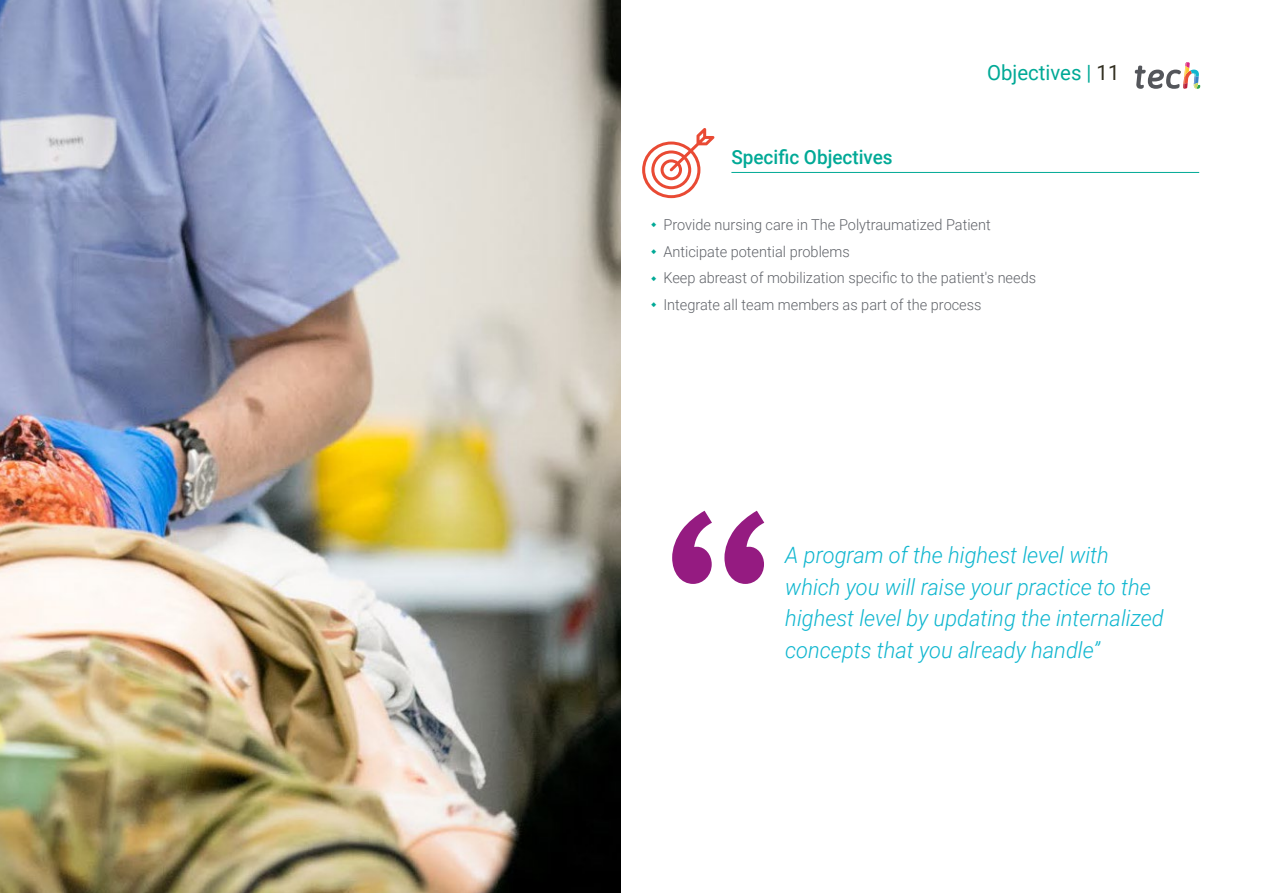
<style>
.page{position:relative;width:1263px;height:893px;background:#fff}
.page>*{position:absolute;margin:0;border:0;box-sizing:border-box;transform-origin:0 0}
.t1{font:italic 300 22.5px/31.5px "Roboto";color:#0fb6cf}
.t2{font:21px "Roboto";color:#00a996}
.t3{font:500 19.5px "Roboto";color:#00a996}
.t4{font:300 15px/26.7px "Roboto";color:#61646a}
.s1{color:#312e20}
</style>
<div class="page">
<hr style="left:731px;top:172px;width:468px;height:1px;background:#00a996">
<svg style="left:642px;top:128px;width:72px;height:70px"></svg>
<img style="left:0;top:0;width:621px;height:893px">
<svg style="left:1135px;top:62px;width:65px;height:27px"></svg>
<svg style="left:672px;top:511px;width:92px;height:73px"></svg>
<h3 class="t3" style="left:731px;top:143px;width:163px">Specific Objectives</h3>
<h2 class="t2" style="left:987px;top:57px;width:134px">Objectives | <span class="s1">11</span></h2>
<p class="t4" style="left:663px;top:211px;width:374px">Provide nursing care in The Polytraumatized Patient Anticipate potential problems<br>Keep abreast of mobilization specific to the patient's needs Integrate all team members as part of the process</p>
<h1 class="t1" style="left:785px;top:538px;width:380px">A program of the highest level with which you will raise your practice to the highest level by updating the internalized concepts that you already handle”</h1>
</div>
